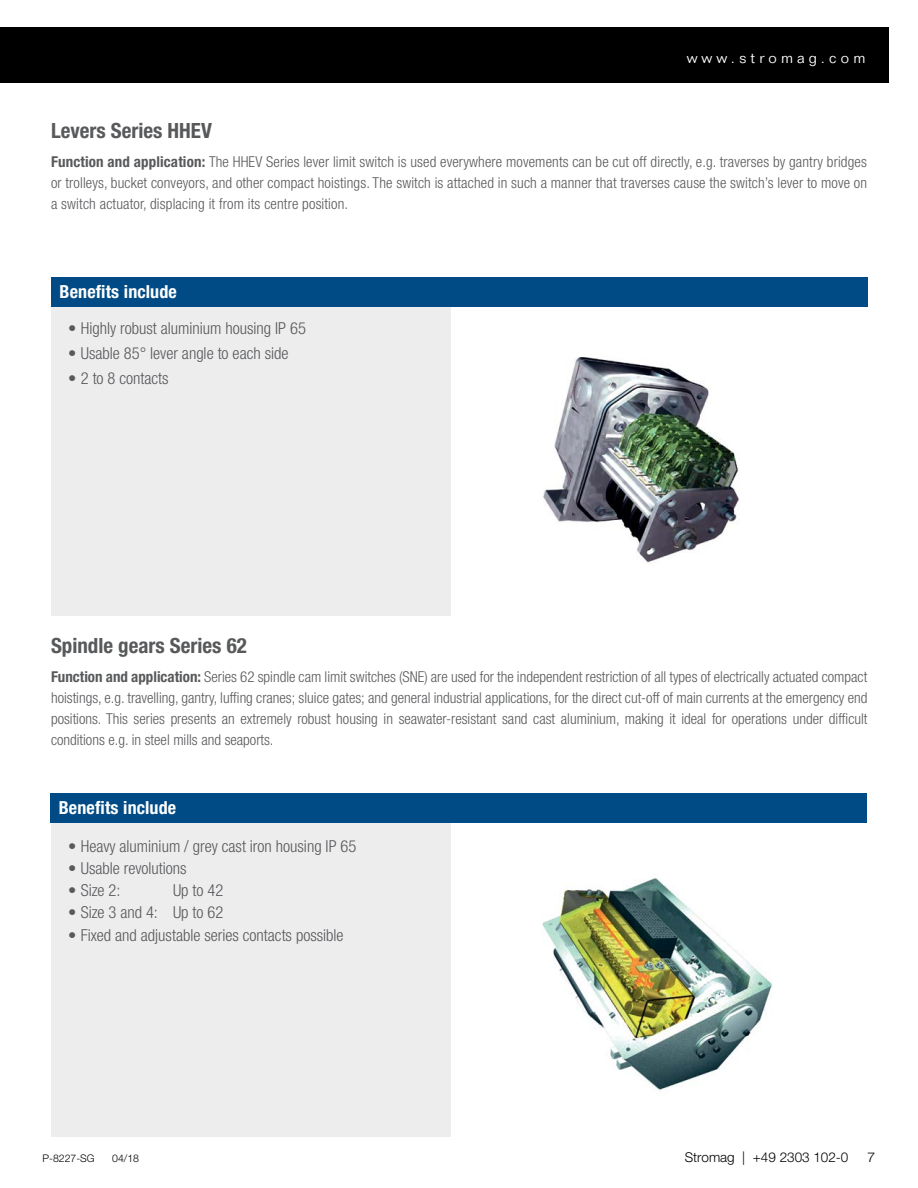
<style>
.page{position:relative;width:918px;height:1188px;background:#fff}
.page>*{position:absolute;margin:0;border:0;box-sizing:border-box;transform-origin:0 0}
.t1{font:700 condensed 21px "Helvetica Neue LT Std";color:#58595b}
.t2{font:700 condensed 18px "Helvetica Neue LT Std";letter-spacing:.01em;color:#fff}
.t3{font:300 condensed 16.5px "Helvetica Neue LT Std";color:#58595b}
.t4{font:300 condensed 15px/21px "Helvetica Neue LT Std";letter-spacing:.005em;color:#58595b;text-align:justify}
.t5{font:300 15px "Folio Std";letter-spacing:.275em;color:#fff}
.t6{font:300 13.5px "Helvetica Neue LT Std";color:#000}
.t7{font:300 13.5px "Helvetica Neue LT Std";color:#000;scale:1.1 1}
.t8{font:300 10.5px "Helvetica Neue LT Std";color:#000}
.s1{font-weight:700}
</style>
<div class="page">
<div style="left:0;top:27px;width:888px;height:55px;background:#000"></div>
<img style="left:543px;top:357px;width:196px;height:206px">
<img style="left:542px;top:878px;width:231px;height:212px">
<div style="left:51px;top:823px;width:399px;height:314px;background:#ededee"></div>
<div style="left:50px;top:793px;width:817px;height:30px;background:#004b85"></div>
<div style="left:51px;top:305px;width:399px;height:310px;background:#ededee"></div>
<div style="left:51px;top:277px;width:816px;height:29px;background:#004b85"></div>
<p class="t5" style="left:687px;top:49px;width:180px">www.stromag.com</p>
<p class="t1" style="left:51px;top:117px;width:162px">Levers Series HHEV</p>
<p class="t4" style="left:51px;top:151px;width:818px"><span class="s1">Function and application:</span> The HHEV Series lever limit switch is used everywhere movements can be cut off directly, e.g. traverses by gantry bridges or trolleys, bucket conveyors, and other compact hoistings. The switch is attached in such a manner that traverses cause the switch’s lever to move on a switch actuator, displacing it from its centre position.</p>
<p class="t2" style="left:60px;top:281px;width:119px">Benefits include</p>
<p class="t3" style="left:68px;top:318px;width:239px">• Highly robust aluminium housing IP 65</p>
<p class="t3" style="left:68px;top:344px;width:222px">• Usable 85° lever angle to each side</p>
<p class="t3" style="left:68px;top:369px;width:102px">• 2 to 8 contacts</p>
<p class="t1" style="left:51px;top:633px;width:197px">Spindle gears Series 62</p>
<p class="t4" style="left:51px;top:666px;width:818px"><span class="s1">Function and application:</span> Series 62 spindle cam limit switches (SNE) are used for the independent restriction of all types of electrically actuated compact hoistings, e.g. travelling, gantry, luffing cranes; sluice gates; and general industrial applications, for the direct cut-off of main currents at the emergency end positions. This series presents an extremely robust housing in seawater-resistant sand cast aluminium, making it ideal for operations under difficult conditions e.g. in steel mills and seaports.</p>
<p class="t2" style="left:59px;top:797px;width:119px">Benefits include</p>
<p class="t3" style="left:68px;top:836px;width:290px">• Heavy aluminium / grey cast iron housing IP 65</p>
<p class="t3" style="left:68px;top:859px;width:120px">• Usable revolutions</p>
<p class="t3" style="left:68px;top:881px;width:54px">• Size 2:</p>
<p class="t3" style="left:173px;top:881px;width:52px">Up to 42</p>
<p class="t3" style="left:68px;top:903px;width:157px">• Size 3 and 4: Up to 62</p>
<p class="t3" style="left:68px;top:925px;width:277px">• Fixed and adjustable series contacts possible</p>
<p class="t8" style="left:43px;top:1152px;width:54px">P-8227-SG</p>
<p class="t8" style="left:112px;top:1152px;width:28px">04/18</p>
<p class="t6" style="left:685px;top:1149px;width:165px">Stromag | +49 2303 102-0</p>
<p class="t7" style="left:867px;top:1149px;width:9px">7</p>
</div>
